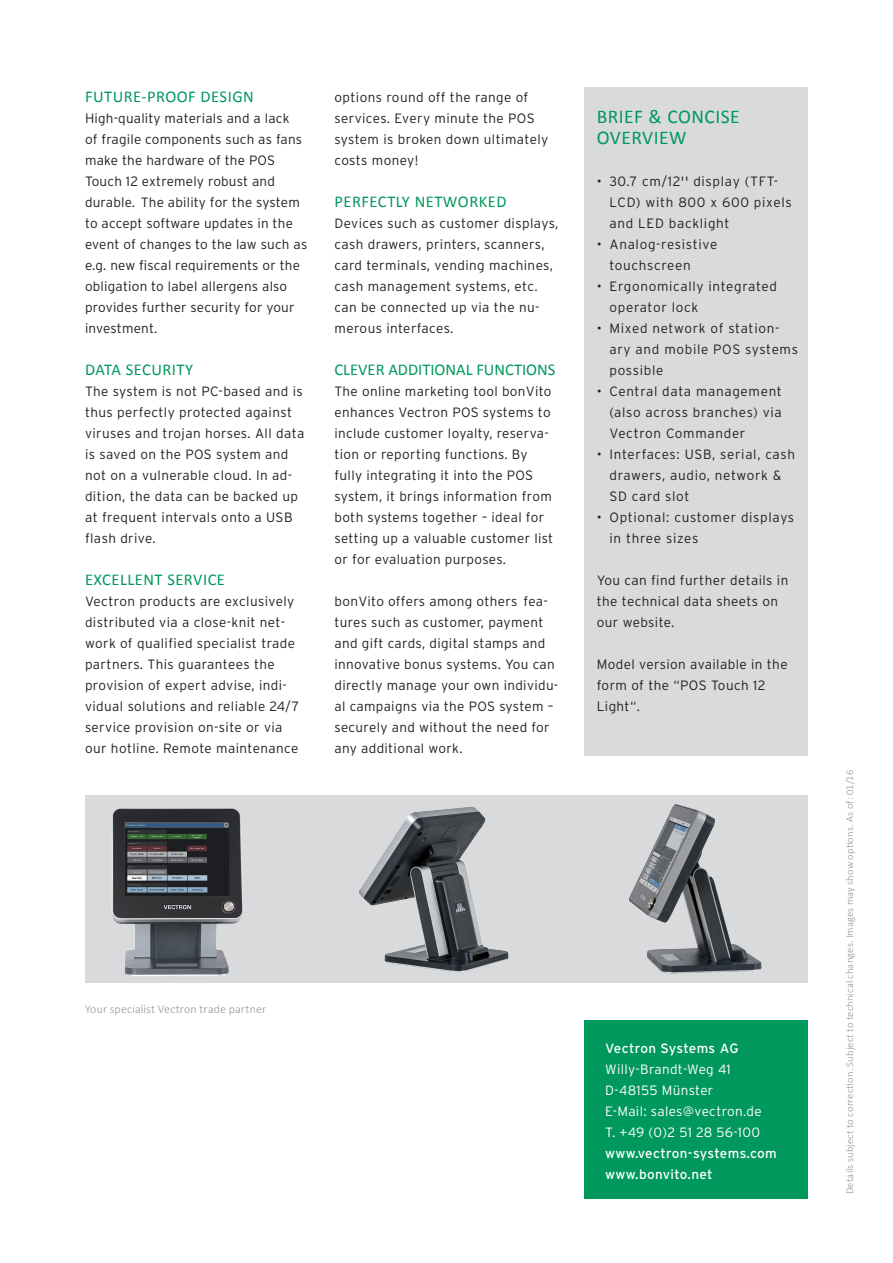
<style>
.page{position:relative;width:893px;height:1263px;background:#fff}
.page>*{position:absolute;margin:0;border:0;box-sizing:border-box;transform-origin:0 0}
.t1{font:19.5px/21px "Calibri";letter-spacing:.025em;color:#00985c}
.t2{font:16.5px "Calibri";letter-spacing:.03em;color:#00985c}
.t3{font:16.5px "Calibri";color:#00985c}
.t4{font:300 13.5px/21px "Interstate";letter-spacing:.025em;color:#231f20}
.t5{font:300 13.5px/21px "Interstate";letter-spacing:.05em;color:#231f20}
.t6{font:300 13.5px/21px "Interstate";letter-spacing:.025em;color:#fff}
.t7{font:13.5px/21px "Interstate";letter-spacing:.025em;color:#fff}
.t8{font:300 12px "Calibri";letter-spacing:.01em;color:#939598}
.t9{font:300 10.5px "Calibri";letter-spacing:.015em;color:#939598}
</style>
<div class="page">
<div style="left:85px;top:795px;width:723px;height:188px;background:#d9dadc"></div>
<div style="left:584px;top:87px;width:224px;height:669px;background:#d9dadc"></div>
<div style="left:584px;top:1020px;width:224px;height:179px;background:#00985c"></div>
<img style="left:359px;top:806px;width:150px;height:166px">
<img style="left:629px;top:804px;width:133px;height:170px">
<img style="left:111px;top:808px;width:132px;height:168px">
<p class="t2" style="left:85px;top:86px;width:170px">FUTURE-PROOF DESIGN</p>
<p class="t4" style="left:85px;top:108px;width:224px">High-quality materials and a lack<br>of fragile components such as fans make the hardware of the POS<br>Touch 12 extremely robust and durable. The ability for the system to accept software updates in the event of changes to the law such as e.g. new fiscal requirements or the obligation to label allergens also provides further security for your investment.</p>
<p class="t2" style="left:85px;top:359px;width:110px">DATA SECURITY</p>
<p class="t4" style="left:85px;top:381px;width:221px">The system is not PC-based and is thus perfectly protected against viruses and trojan horses. All data is saved on the POS system and not on a vulnerable cloud. In ad&shy;dition, the data can be backed up at frequent intervals onto a USB flash drive.</p>
<p class="t2" style="left:85px;top:569px;width:141px">EXCELLENT SERVICE</p>
<p class="t4" style="left:85px;top:591px;width:216px">Vectron products are exclusively distributed via a close-knit net&shy;work of qualified specialist trade partners. This guarantees the provision of expert advise, indi&shy;vidual solutions and reliable 24/7 service provision on-site or via our hotline. Remote maintenance</p>
<p class="t4" style="left:334px;top:87px;width:215px">options round off the range of services. Every minute the POS system is broken down ultimately costs money!</p>
<p class="t2" style="left:334px;top:191px;width:174px">PERFECTLY NETWORKED</p>
<p class="t4" style="left:334px;top:213px;width:225px">Devices such as customer displays, cash drawers, printers, scanners, card terminals, vending machines, cash management systems, etc. can be connected up via the nu&shy;merous interfaces.</p>
<p class="t3" style="left:334px;top:359px;width:222px">CLEVER ADDITIONAL FUNCTIONS</p>
<p class="t4" style="left:334px;top:381px;width:220px">The online marketing tool bonVito enhances Vectron POS systems to include customer loyalty, reserva&shy;tion or reporting functions. By fully integrating it into the POS system, it brings information from both systems together – ideal for setting up a valuable customer list or for evaluation purposes.</p>
<p class="t4" style="left:334px;top:591px;width:225px">bonVito offers among others fea&shy;tures such as customer, payment and gift cards, digital stamps and innovative bonus systems. You can directly manage your own individu&shy;al campaigns via the POS system – securely and without the need for any additional work.</p>
<h1 class="t1" style="left:597px;top:106px;width:145px">BRIEF &amp; CONCISE<br>OVERVIEW</h1>
<p class="t5" style="left:609px;top:171px;width:184px;text-indent:-13px">• 30.7 cm/12'' display (TFT-<br>LCD) with 800 x 600 pixels and LED backlight</p>
<p class="t5" style="left:609px;top:234px;width:109px;text-indent:-13px">• Analog-resistive touchscreen</p>
<p class="t5" style="left:609px;top:276px;width:169px;text-indent:-13px">• Ergonomically integrated operator lock</p>
<p class="t5" style="left:609px;top:318px;width:190px;text-indent:-13px">• Mixed network of station&shy;ary and mobile POS systems possible</p>
<p class="t4" style="left:609px;top:381px;width:174px;text-align:justify;text-indent:-13px">• Central data management (also across branches) via Vectron Commander</p>
<p class="t5" style="left:609px;top:444px;width:187px;text-indent:-13px">• Interfaces: USB, serial, cash drawers, audio, network &amp;<br>SD card slot</p>
<p class="t5" style="left:609px;top:507px;width:186px;text-indent:-13px">• Optional: customer displays in three sizes</p>
<p class="t4" style="left:597px;top:570px;width:193px">You can find further details in the technical data sheets on our website.</p>
<p class="t4" style="left:597px;top:654px;width:192px">Model version available in the form of the “POS Touch 12<br>Light“.</p>
<p class="t8" style="left:85px;top:1002px;width:183px">Your specialist Vectron trade partner</p>
<p class="t7" style="left:605px;top:1037px;width:135px">Vectron Systems AG</p>
<p class="t6" style="left:605px;top:1058px;width:158px">Willy-Brandt-Weg 41<br>D-48155 Münster<br>E-Mail: sales@vectron.de<br>T. +49 (0)2 51 28 56-100</p>
<p class="t7" style="left:605px;top:1142px;width:173px">www.vectron-systems.com www.bonvito.net</p>
<p class="t9" style="left:843px;top:1194px;width:426px;rotate:-90deg">Details subject to correction. Subject to technical changes. Images may show options. As of: 01/16</p>
</div>
